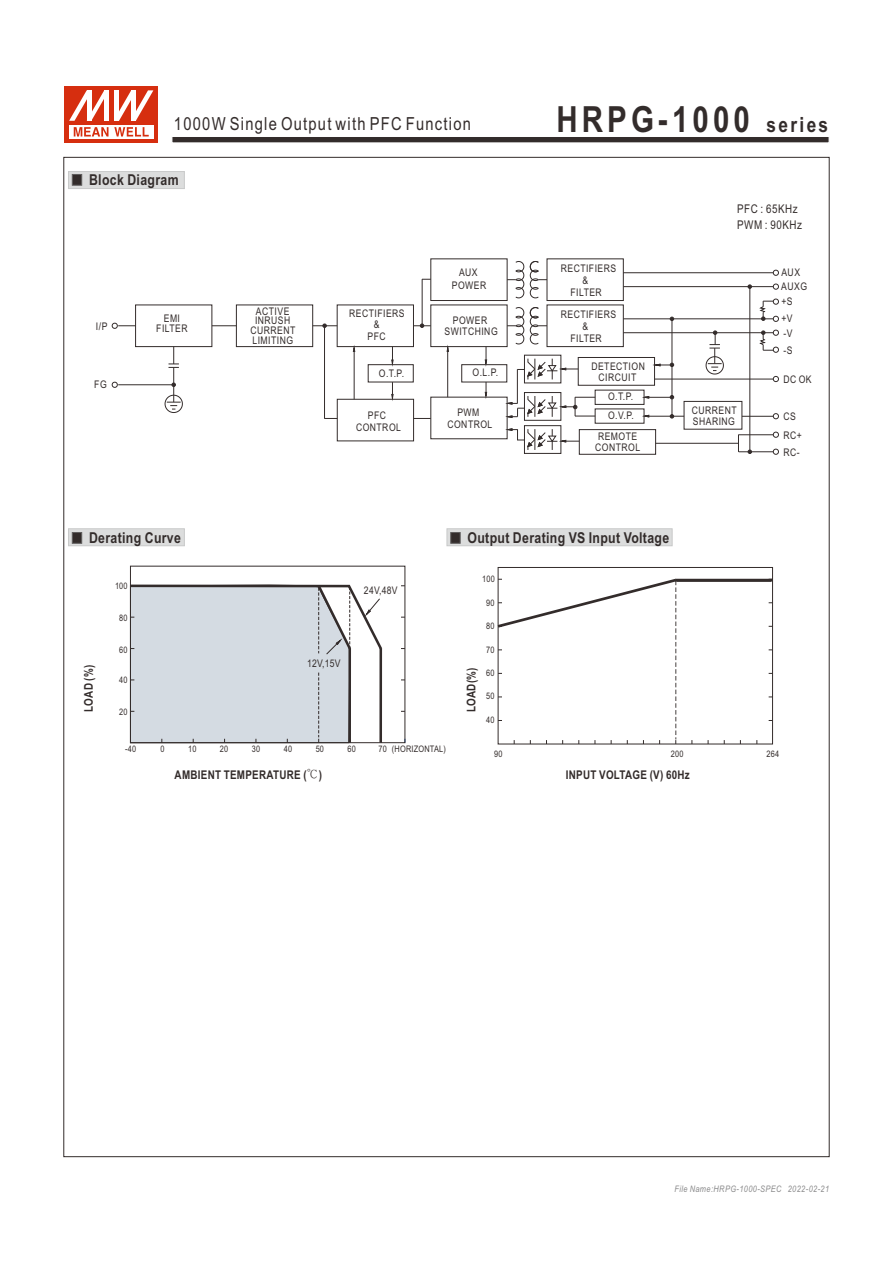
<style>
.page{position:relative;width:893px;height:1263px;background:#fff}
.page>*{position:absolute;margin:0;border:0;box-sizing:border-box;transform-origin:0 0}
.t1{font:700 36px "Arial Narrow";letter-spacing:.115em;color:#332c2b}
.t2{font:18px "Arial Narrow";letter-spacing:.07em;color:#332c2b}
.t3{font:700 15px "Arial Narrow";letter-spacing:.025em;color:#332c2b}
.t4{font:700 12px "Arial Narrow";letter-spacing:.025em;color:#332c2b}
.t5{font:12px/16.4px "Arial Narrow";letter-spacing:.045em;color:#332c2b}
.t6{font:10.5px/11.6px "Arial Narrow";letter-spacing:.045em;color:#332c2b}
.t7{font:9px "Arial Narrow";letter-spacing:.025em;color:#332c2b}
.t8{font:italic 9px "Arial Narrow";letter-spacing:.045em;color:#8b8b8c}
.s1{font-size:21px}
.s2{font-family:"Inn Ming";font-weight:500}
</style>
<div class="page">
<svg style="left:68px;top:528px;width:117px;height:18px;background:#d1d1d1"></svg>
<svg style="left:447px;top:528px;width:225px;height:18px;background:#d5d6d6"></svg>
<svg style="left:68px;top:171px;width:117px;height:18px;background:#d0d1d1"></svg>
<div style="left:462px;top:364px;width:45px;height:18px;border:1px solid #332c2b"></div>
<div style="left:368px;top:364px;width:45px;height:18px;border:1px solid #332c2b"></div>
<hr style="left:173px;top:367px;width:1px;height:35px;background:#332c2b">
<div style="left:337px;top:305px;width:77px;height:42px;border:1px solid #332c2b"></div>
<div style="left:135px;top:305px;width:77px;height:42px;border:1px solid #332c2b"></div>
<div style="left:236px;top:305px;width:77px;height:42px;border:1px solid #332c2b"></div>
<svg style="left:168px;top:347px;width:11px;height:21px"></svg>
<hr style="left:324px;top:326px;width:1px;height:93px;background:#332c2b">
<svg style="left:212px;top:325px;width:24px;height:1px"></svg>
<svg style="left:165px;top:395px;width:18px;height:18px"></svg>
<svg style="left:313px;top:324px;width:24px;height:4px"></svg>
<svg style="left:112px;top:382px;width:6px;height:6px"></svg>
<hr style="left:118px;top:384px;width:56px;height:1px;background:#332c2b">
<svg style="left:112px;top:323px;width:24px;height:6px"></svg>
<div style="left:524px;top:392px;width:37px;height:28px;border:1px solid #332c2b"></div>
<div style="left:524px;top:425px;width:37px;height:29px;border:1px solid #332c2b"></div>
<div style="left:547px;top:305px;width:76px;height:42px;border:1px solid #332c2b"></div>
<div style="left:547px;top:259px;width:76px;height:42px;border:1px solid #332c2b"></div>
<svg style="left:773px;top:270px;width:6px;height:6px"></svg>
<hr style="left:623px;top:319px;width:150px;height:1px;background:#332c2b">
<hr style="left:623px;top:272px;width:150px;height:1px;background:#332c2b">
<svg style="left:773px;top:284px;width:6px;height:5px"></svg>
<svg style="left:773px;top:432px;width:6px;height:6px"></svg>
<svg style="left:773px;top:413px;width:6px;height:6px"></svg>
<svg style="left:773px;top:376px;width:6px;height:6px"></svg>
<svg style="left:773px;top:449px;width:6px;height:6px"></svg>
<svg style="left:530px;top:307px;width:17px;height:37px"></svg>
<svg style="left:530px;top:261px;width:17px;height:37px"></svg>
<div style="left:431px;top:305px;width:76px;height:42px;border:1px solid #332c2b"></div>
<div style="left:431px;top:259px;width:76px;height:42px;border:1px solid #332c2b"></div>
<hr style="left:422px;top:279px;width:1px;height:47px;background:#332c2b">
<svg style="left:507px;top:307px;width:17px;height:37px"></svg>
<svg style="left:507px;top:261px;width:17px;height:37px"></svg>
<hr style="left:447px;top:348px;width:1px;height:49px;background:#332c2b">
<hr style="left:354px;top:348px;width:1px;height:51px;background:#332c2b">
<svg style="left:414px;top:418px;width:17px;height:1px"></svg>
<svg style="left:324px;top:418px;width:13px;height:1px"></svg>
<div style="left:578px;top:357px;width:77px;height:28px;border:1px solid #332c2b"></div>
<div style="left:684px;top:401px;width:58px;height:28px;border:1px solid #332c2b"></div>
<div style="left:431px;top:397px;width:76px;height:42px;border:1px solid #332c2b"></div>
<div style="left:337px;top:399px;width:77px;height:42px;border:1px solid #332c2b"></div>
<div style="left:595px;top:390px;width:49px;height:15px;border:1px solid #332c2b"></div>
<div style="left:579px;top:429px;width:77px;height:25px;border:1px solid #332c2b"></div>
<hr style="left:517px;top:369px;width:1px;height:34px;background:#332c2b">
<svg style="left:447px;top:346px;width:2px;height:9px"></svg>
<svg style="left:391px;top:382px;width:2px;height:18px"></svg>
<svg style="left:391px;top:347px;width:2px;height:19px"></svg>
<svg style="left:485px;top:382px;width:2px;height:16px"></svg>
<svg style="left:485px;top:347px;width:2px;height:19px"></svg>
<hr style="left:623px;top:332px;width:150px;height:1px;background:#332c2b">
<hr style="left:623px;top:286px;width:150px;height:1px;background:#332c2b">
<hr style="left:646px;top:416px;width:38px;height:1px;background:#332c2b">
<hr style="left:738px;top:434px;width:35px;height:1px;background:#332c2b">
<hr style="left:742px;top:416px;width:31px;height:1px;background:#332c2b">
<hr style="left:655px;top:379px;width:118px;height:1px;background:#332c2b">
<hr style="left:739px;top:451px;width:34px;height:1px;background:#332c2b">
<svg style="left:738px;top:435px;width:1px;height:17px"></svg>
<svg style="left:506px;top:428px;width:73px;height:22px"></svg>
<hr style="left:656px;top:443px;width:82px;height:1px;background:#332c2b">
<svg style="left:517px;top:358px;width:61px;height:22px"></svg>
<hr style="left:672px;top:319px;width:1px;height:98px;background:#332c2b">
<svg style="left:413px;top:324px;width:18px;height:4px"></svg>
<svg style="left:654px;top:363px;width:20px;height:4px"></svg>
<svg style="left:643px;top:395px;width:31px;height:4px"></svg>
<svg style="left:506px;top:396px;width:89px;height:22px"></svg>
<svg style="left:706px;top:331px;width:18px;height:43px"></svg>
<svg style="left:760px;top:330px;width:19px;height:23px"></svg>
<svg style="left:760px;top:299px;width:19px;height:23px"></svg>
<svg style="left:172px;top:137px;width:657px;height:6px;background:#494342"></svg>
<hr style="left:750px;top:287px;width:1px;height:164px;background:#332c2b">
<svg style="left:132px;top:584px;width:251px;height:157px;background:#d3d8de"></svg>
<div style="left:130px;top:566px;width:275px;height:177px;border:1px solid #332c2b"></div>
<svg style="left:497px;top:577px;width:277px;height:167px"></svg>
<div style="left:65px;top:87px;width:93px;height:56px;background:#d62e0f"></div>
<svg style="left:69px;top:125px;width:84px;height:13px"></svg>
<svg style="left:74px;top:127px;width:75px;height:9px"></svg>
<svg style="left:69px;top:90px;width:84px;height:31px"></svg>
<h2 class="t2" style="left:174px;top:117px;width:299px">1000W Single Output with PFC Function</h2>
<h1 class="t1" style="left:556px;top:106px;width:273px">HRPG-1000 <span class="s1">series</span></h1>
<h3 class="t3" style="left:89px;top:174px;width:91px">Block Diagram</h3>
<p class="t5" style="left:737px;top:202px;width:67px">PFC : 65KHz<br>PWM : 90KHz</p>
<p class="t6" style="left:96px;top:321px;width:13px">I/P</p>
<p class="t6" style="left:256px;top:306px;width:35px">ACTIVE</p>
<p class="t6" style="left:164px;top:314px;width:18px">EMI</p>
<p class="t6" style="left:255px;top:316px;width:37px">INRUSH</p>
<p class="t6" style="left:156px;top:324px;width:33px">FILTER</p>
<p class="t6" style="left:250px;top:327px;width:46px;line-height:9.4px">CURRENT<br>LIMITING</p>
<p class="t6" style="left:349px;top:309px;width:57px;text-align:center">RECTIFIERS &amp;<br>PFC</p>
<p class="t6" style="left:459px;top:268px;width:20px">AUX</p>
<p class="t6" style="left:452px;top:280px;width:36px">POWER</p>
<p class="t6" style="left:453px;top:315px;width:36px">POWER</p>
<p class="t6" style="left:445px;top:327px;width:55px">SWITCHING</p>
<p class="t6" style="left:561px;top:263px;width:57px">RECTIFIERS</p>
<p class="t6" style="left:582px;top:275px;width:7px">&amp;</p>
<p class="t6" style="left:561px;top:309px;width:57px">RECTIFIERS</p>
<p class="t6" style="left:570px;top:287px;width:33px">FILTER</p>
<p class="t6" style="left:582px;top:321px;width:7px">&amp;</p>
<p class="t6" style="left:570px;top:333px;width:33px">FILTER</p>
<p class="t6" style="left:781px;top:268px;width:20px">AUX</p>
<p class="t6" style="left:781px;top:282px;width:27px">AUXG</p>
<p class="t6" style="left:781px;top:297px;width:13px">+S</p>
<p class="t6" style="left:781px;top:314px;width:13px">+V</p>
<p class="t6" style="left:783px;top:325px;width:11px;line-height:17px">-V -S</p>
<p class="t6" style="left:94px;top:380px;width:14px">FG</p>
<p class="t6" style="left:379px;top:369px;width:27px">O.T.P.</p>
<p class="t6" style="left:473px;top:368px;width:27px">O.L.P.</p>
<p class="t6" style="left:591px;top:361px;width:55px">DETECTION</p>
<p class="t6" style="left:598px;top:373px;width:39px">CIRCUIT</p>
<p class="t6" style="left:783px;top:374px;width:30px">DC OK</p>
<p class="t6" style="left:368px;top:410px;width:20px">PFC</p>
<p class="t6" style="left:457px;top:408px;width:23px">PWM</p>
<p class="t6" style="left:356px;top:422px;width:46px">CONTROL</p>
<p class="t6" style="left:447px;top:420px;width:46px">CONTROL</p>
<p class="t6" style="left:608px;top:392px;width:27px">O.T.P.</p>
<p class="t6" style="left:595px;top:432px;width:46px">REMOTE<br>CONTROL</p>
<p class="t6" style="left:608px;top:410px;width:27px">O.V.P.</p>
<p class="t6" style="left:692px;top:405px;width:46px">CURRENT</p>
<p class="t6" style="left:693px;top:416px;width:44px">SHARING</p>
<p class="t6" style="left:783px;top:411px;width:14px">CS</p>
<p class="t6" style="left:783px;top:430px;width:20px">RC+</p>
<p class="t6" style="left:783px;top:447px;width:18px">RC-</p>
<h3 class="t3" style="left:89px;top:532px;width:93px">Derating Curve</h3>
<h3 class="t3" style="left:467px;top:532px;width:203px">Output Derating VS Input Voltage</h3>
<p class="t4" style="left:84px;top:712px;width:49px;rotate:-90deg">LOAD (%)</p>
<p class="t7" style="left:115px;top:583px;width:14px">100</p>
<p class="t7" style="left:119px;top:615px;width:10px">80</p>
<p class="t7" style="left:119px;top:647px;width:10px">60</p>
<p class="t7" style="left:119px;top:676px;width:10px">40</p>
<p class="t7" style="left:119px;top:708px;width:10px">20</p>
<p class="t6" style="left:364px;top:585px;width:35px">24V,48V</p>
<p class="t6" style="left:307px;top:658px;width:35px">12V,15V</p>
<p class="t7" style="left:125px;top:746px;width:13px">-40</p>
<p class="t7" style="left:160px;top:746px;width:6px">0</p>
<p class="t7" style="left:188px;top:746px;width:10px">10</p>
<p class="t7" style="left:220px;top:746px;width:10px">20</p>
<p class="t7" style="left:252px;top:746px;width:10px">30</p>
<p class="t7" style="left:284px;top:746px;width:10px">40</p>
<p class="t7" style="left:316px;top:746px;width:10px">50</p>
<p class="t7" style="left:348px;top:746px;width:10px">60</p>
<p class="t7" style="left:379px;top:746px;width:69px">70 (HORIZONTAL)</p>
<p class="t4" style="left:175px;top:770px;width:149px">AMBIENT TEMPERATURE (<span class="s2">℃</span>)</p>
<p class="t7" style="left:482px;top:576px;width:14px">100</p>
<p class="t7" style="left:486px;top:599px;width:10px">90</p>
<p class="t7" style="left:486px;top:623px;width:10px">80</p>
<p class="t7" style="left:486px;top:646px;width:10px">70</p>
<p class="t7" style="left:486px;top:669px;width:10px">60</p>
<p class="t7" style="left:486px;top:693px;width:10px">50</p>
<p class="t7" style="left:486px;top:716px;width:10px">40</p>
<p class="t4" style="left:467px;top:712px;width:46px;rotate:-90deg">LOAD(%)</p>
<p class="t7" style="left:494px;top:750px;width:10px">90</p>
<p class="t7" style="left:671px;top:750px;width:14px">200</p>
<p class="t7" style="left:766px;top:750px;width:14px">264</p>
<p class="t4" style="left:566px;top:770px;width:126px">INPUT VOLTAGE (V) 60Hz</p>
<p class="t8" style="left:675px;top:1186px;width:156px">File Name:HRPG-1000-SPEC 2022-02-21</p>
</div>
